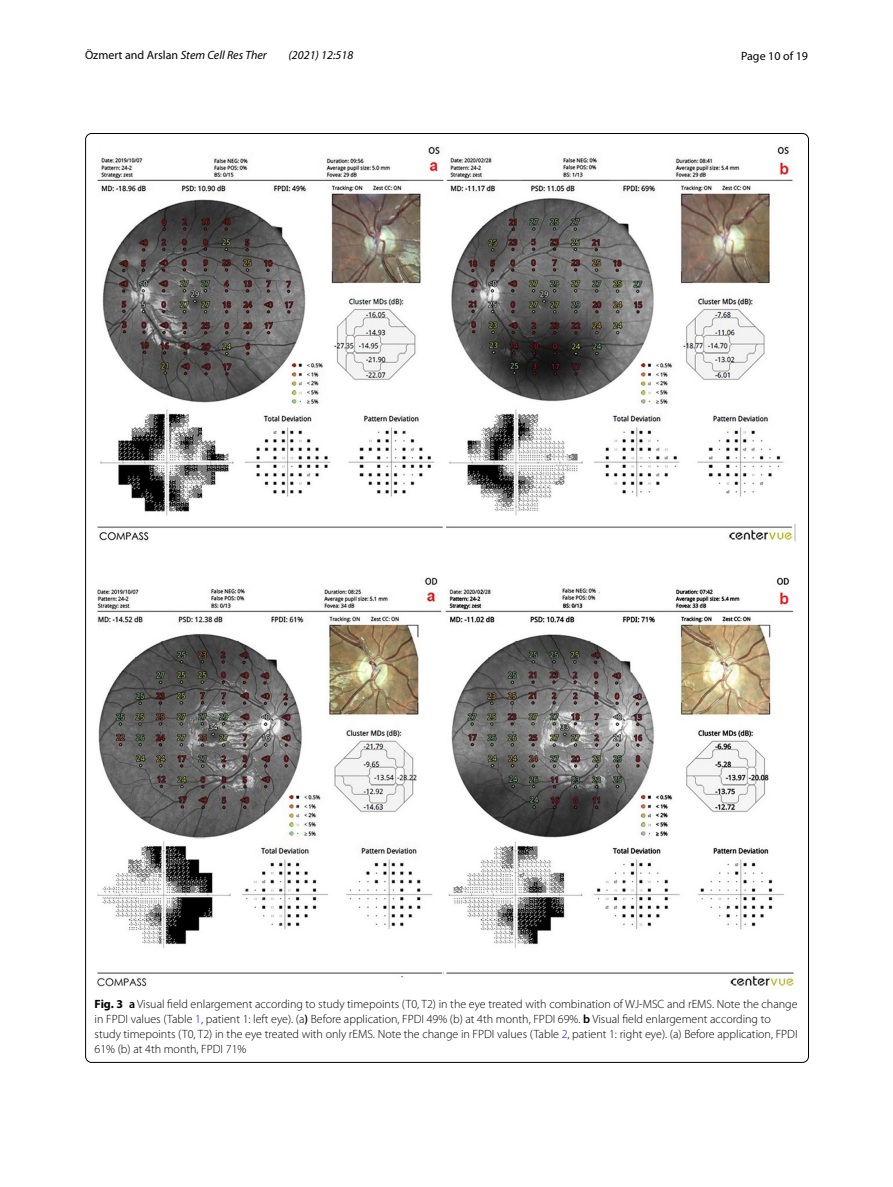
<style>
.page{position:relative;width:893px;height:1187px;background:#fff}
.page>*{position:absolute;margin:0;border:0;box-sizing:border-box;transform-origin:0 0}
.t1{font:300 12px/15px "Myriad Pro";color:#000}
.t2{font:12px "Myriad Pro";color:#000}
.t3{font:italic 12px "Myriad Pro";color:#000}
.s1{font-style:italic}
.s2{font-weight:700}
.s3{font-weight:600}
.s4{color:#00f}
</style>
<div class="page">
<img style="left:97px;top:146px;width:699px;height:843px">
<p class="t2" style="left:85px;top:48px;width:183px">Özmert and Arslan <span class="s1">Stem Cell Res Ther</span></p>
<p class="t3" style="left:289px;top:48px;width:66px">(2021) 12:518</p>
<p class="t2" style="left:741px;top:48px;width:68px">Page 10 of 19</p>
<p class="t1" style="left:95px;top:996px;width:704px"><span class="s2">Fig. 3</span> <span class="s3">a</span> Visual field enlargement according to study timepoints (T0, T2) in the eye treated with combination of WJ-MSC and rEMS. Note the change in FPDI values (Table <span class="s4">1</span>, patient 1: left eye). (a<span class="s3">)</span> Before application, FPDI 49% (b) at 4th month, FPDI 69%. <span class="s3">b</span> Visual field enlargement according to study timepoints (T0, T2) in the eye treated with only rEMS. Note the change in FPDI values (Table <span class="s4">2</span>, patient 1: right eye). (a) Before application, FPDI 61% (b) at 4th month, FPDI 71%</p>
</div>
